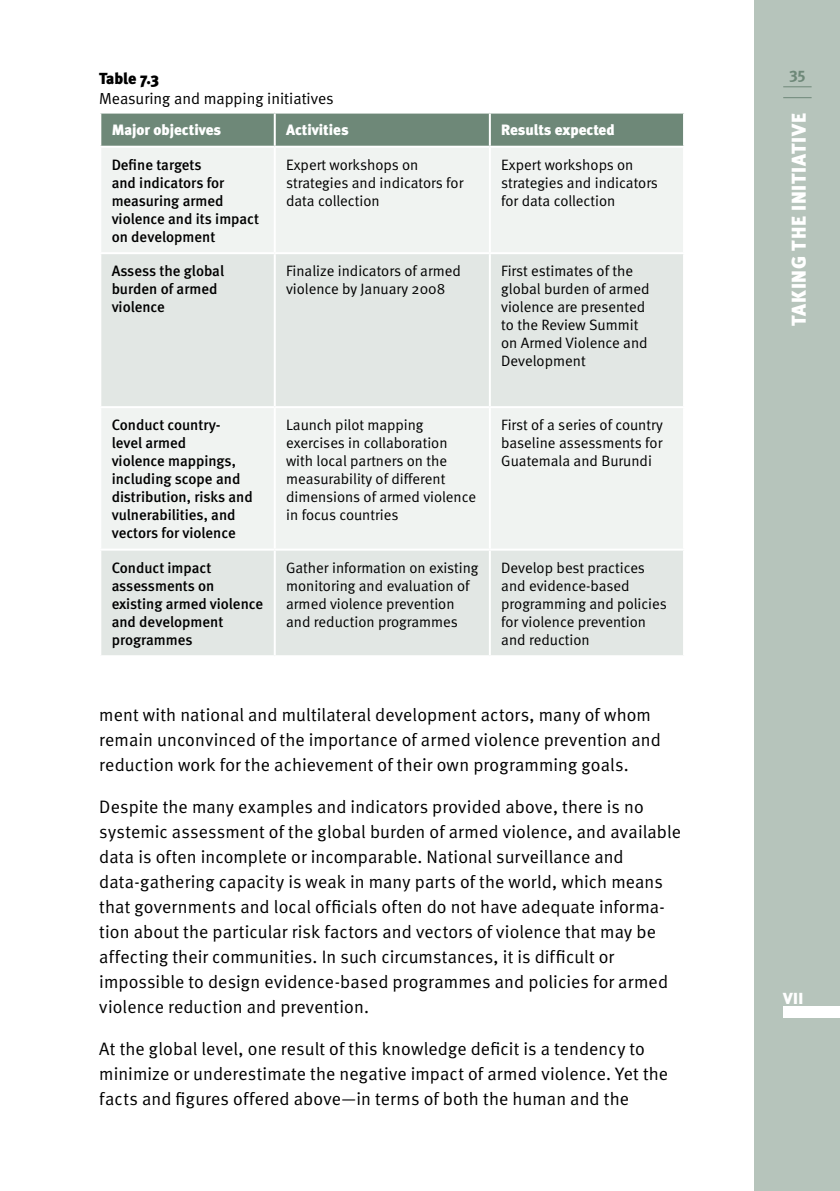
<style>
.page{position:relative;width:840px;height:1191px;background:#fff}
.page>*{position:absolute;margin:0;border:0;box-sizing:border-box;transform-origin:0 0}
.t1{font:900 20px "Meta";letter-spacing:.03em;color:#fff}
.t2{font:18px/25px "Meta Normal";letter-spacing:.005em;color:#000}
.t3{font:16px "Meta Normal";color:#000}
.t4{font:900 16px "Meta";letter-spacing:-.005em;color:#000}
.t5{font:900 16px "Meta";color:#fff}
.t6{font:700 16px "Meta";color:#6e8878}
.t7{font:15px/18px "Meta Normal";color:#000}
.t8{font:500 15px/18px "Meta";color:#000}
.t9{font:900 15px "Meta";letter-spacing:-.005em;color:#fff}
</style>
<div class="page">
<div style="left:754px;top:0;width:85px;height:1191px;background:#b6c4bb"></div>
<svg style="left:783px;top:86px;width:28px;height:1px"></svg>
<svg style="left:783px;top:97px;width:28px;height:1px"></svg>
<div style="left:782px;top:1006px;width:57px;height:12px;background:#fff"></div>
<div style="left:101px;top:114px;width:581px;height:32px;background:#6e8878"></div>
<div style="left:101px;top:148px;width:581px;height:104px;background:#f0f3f1"></div>
<svg style="left:101px;top:254px;width:581px;height:401px;fill:#e2e7e4"></svg>
<hr style="left:273px;top:114px;width:2px;height:32px;background:#fff">
<hr style="left:488px;top:114px;width:2px;height:32px;background:#fff">
<hr style="left:273px;top:148px;width:2px;height:104px;background:#fff">
<hr style="left:488px;top:148px;width:2px;height:104px;background:#fff">
<hr style="left:273px;top:254px;width:2px;height:152px;background:#fff">
<hr style="left:488px;top:254px;width:2px;height:152px;background:#fff">
<hr style="left:273px;top:550px;width:2px;height:105px;background:#fff">
<hr style="left:488px;top:550px;width:2px;height:105px;background:#fff">
<hr style="left:99px;top:406px;width:175px;height:2px;background:#fff">
<hr style="left:99px;top:548px;width:175px;height:2px;background:#fff">
<hr style="left:274px;top:406px;width:215px;height:2px;background:#fff">
<hr style="left:273px;top:408px;width:2px;height:140px;background:#fff">
<hr style="left:274px;top:548px;width:215px;height:2px;background:#fff">
<hr style="left:489px;top:406px;width:195px;height:2px;background:#fff">
<hr style="left:488px;top:408px;width:2px;height:140px;background:#fff">
<hr style="left:489px;top:548px;width:195px;height:2px;background:#fff">
<p class="t4" style="left:99px;top:68px;width:61px">Table 7.3</p>
<p class="t3" style="left:99px;top:89px;width:236px">Measuring and mapping initiatives</p>
<p class="t9" style="left:112px;top:121px;width:111px">Major objectives</p>
<p class="t9" style="left:286px;top:121px;width:64px">Activities</p>
<p class="t9" style="left:501px;top:121px;width:115px">Results expected</p>
<p class="t8" style="left:112px;top:155px;width:149px">Define targets<br>and indicators for measuring armed violence and its impact on development</p>
<p class="t7" style="left:286px;top:156px;width:179px">Expert workshops on strategies and indicators for data collection</p>
<p class="t7" style="left:501px;top:156px;width:158px">Expert workshops on strategies and indicators for data collection</p>
<p class="t8" style="left:112px;top:262px;width:114px">Assess the global burden of armed violence</p>
<p class="t7" style="left:286px;top:262px;width:176px">Finalize indicators of armed violence by January 2008</p>
<p class="t7" style="left:501px;top:262px;width:150px">First estimates of the global burden of armed violence are presented to the Review Summit on Armed Violence and<br>Development</p>
<p class="t8" style="left:112px;top:416px;width:142px">Conduct country&shy;level armed<br>violence mappings, including scope and distribution, risks and vulnerabilities, and vectors for violence</p>
<p class="t7" style="left:286px;top:416px;width:191px">Launch pilot mapping exercises in collaboration with local partners on the measurability of different dimensions of armed violence in focus countries</p>
<p class="t7" style="left:501px;top:416px;width:163px;text-align:justify">First of a series of country baseline assessments for Guatemala and Burundi</p>
<p class="t8" style="left:112px;top:558px;width:153px">Conduct impact assessments on existing armed violence and development programmes</p>
<p class="t7" style="left:286px;top:558px;width:194px">Gather information on existing monitoring and evaluation of armed violence prevention and reduction programmes</p>
<p class="t7" style="left:501px;top:558px;width:167px">Develop best practices and evidence-based programming and policies for violence prevention and reduction</p>
<p class="t2" style="left:99px;top:701px;width:562px">ment with national and multilateral development actors, many of whom remain unconvinced of the importance of armed violence prevention and reduction work for the achievement of their own programming goals.</p>
<p class="t2" style="left:99px;top:793px;width:583px">Despite the many examples and indicators provided above, there is no systemic assessment of the global burden of armed violence, and available data is often incomplete or incomparable. National surveillance and data-gathering capacity is weak in many parts of the world, which means that governments and local officials often do not have adequate informa&shy;tion about the particular risk factors and vectors of violence that may be affecting their communities. In such circumstances, it is difficult or impossible to design evidence-based programmes and policies for armed violence reduction and prevention.</p>
<p class="t2" style="left:99px;top:1035px;width:570px">At the global level, one result of this knowledge deficit is a tendency to minimize or underestimate the negative impact of armed violence. Yet the facts and figures offered above—in terms of both the human and the</p>
<p class="t6" style="left:788px;top:64px;width:18px">35</p>
<p class="t1" style="left:786px;top:325px;width:214px;rotate:-90deg">TAKING THE INITIATIVE</p>
<p class="t5" style="left:782px;top:988px;width:21px">VII</p>
</div>
